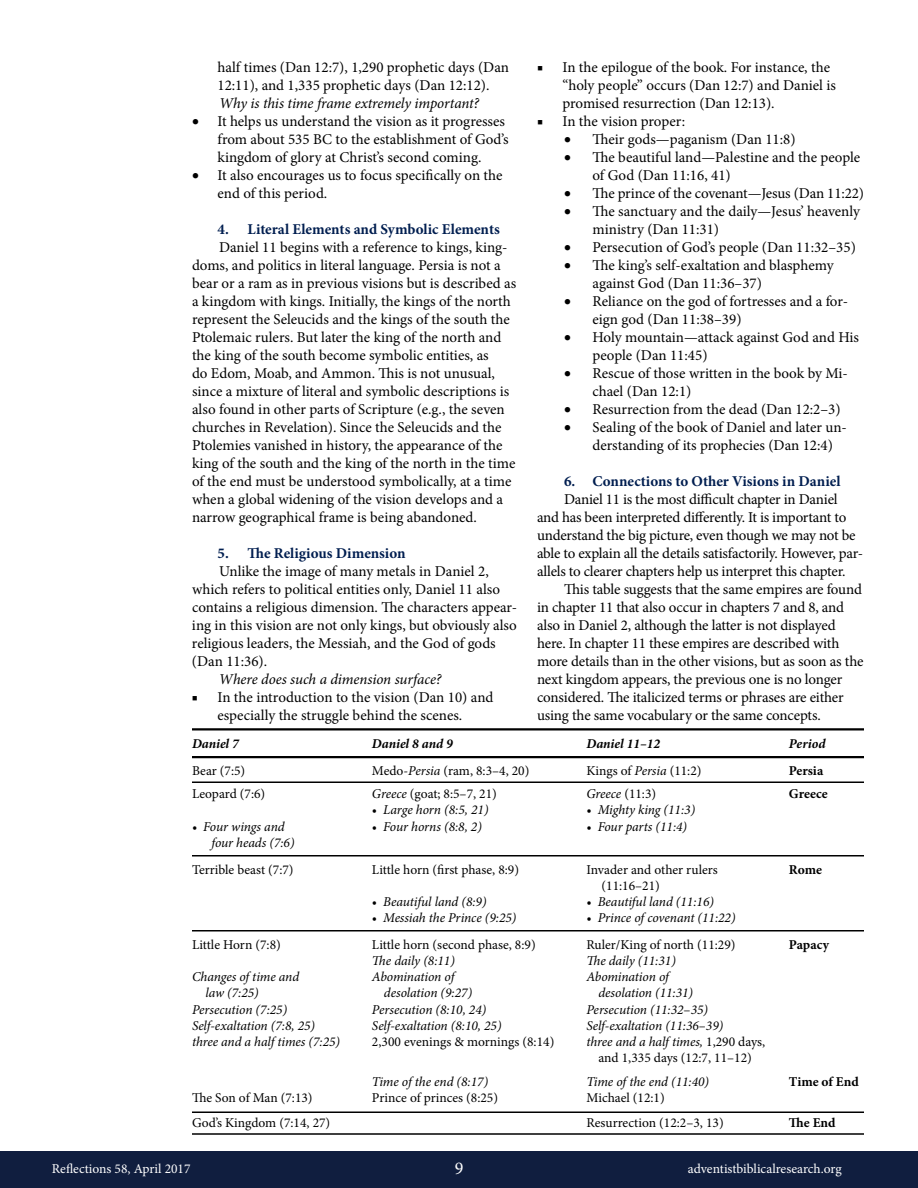
<style>
.page{position:relative;width:918px;height:1188px;background:#fff}
.page>*{position:absolute;margin:0;border:0;box-sizing:border-box;transform-origin:0 0}
.t1{font:18px "Minion Pro";color:#fff}
.t2{font:15px/18px "Minion Pro";letter-spacing:-.005em;color:#000}
.t3{font:700 15px "Minion Pro";color:#001e50}
.t4{font:italic 15px "Minion Pro";letter-spacing:-.01em;color:#000}
.t5{font:italic 13.5px "Minion Pro";letter-spacing:-.005em;color:#000}
.t6{font:13.5px/16.2px "Minion Pro";color:#000;text-align:center}
.t7{font:13.5px "Minion Pro";color:#fff}
.t8{font:700 13.5px "Minion Pro";color:#000}
.t9{font:italic 700 13.5px "Minion Pro";letter-spacing:-.005em;color:#000}
.s1{font-style:italic}
.s2{font-style:normal}
</style>
<div class="page">
<div style="left:0;top:1151px;width:918px;height:37px;background:#101e3f"></div>
<hr style="left:192px;top:728px;width:672px;height:2px;background:#000">
<hr style="left:192px;top:756px;width:672px;height:2px;background:#000">
<hr style="left:192px;top:855px;width:672px;height:1px;background:#000">
<hr style="left:192px;top:930px;width:672px;height:2px;background:#000">
<hr style="left:192px;top:1133px;width:672px;height:2px;background:#000">
<hr style="left:192px;top:1112px;width:672px;height:1px;background:#000">
<hr style="left:192px;top:782px;width:672px;height:1px;background:#000">
<p class="t2" style="left:218px;top:58px;width:293px">half times (Dan 12:7), 1,290 prophetic days (Dan<br>12:11), and 1,335 prophetic days (Dan 12:12).</p>
<p class="t4" style="left:219px;top:93px;width:262px">Why is this time frame extremely important?</p>
<p class="t2" style="left:218px;top:112px;width:293px;text-indent:-26px">• It helps us understand the vision as it progresses from about 535 BC to the establishment of God’s kingdom of glory at Christ’s second coming.</p>
<p class="t2" style="left:218px;top:166px;width:287px;text-indent:-26px">• It also encourages us to focus specifically on the end of this period.</p>
<p class="t3" style="left:218px;top:219px;width:284px">4. Literal Elements and Symbolic Elements</p>
<p class="t2" style="left:192px;top:238px;width:326px;text-indent:27px">Daniel 11 begins with a reference to kings, king&shy;doms, and politics in literal language. Persia is not a bear or a ram as in previous visions but is described as a kingdom with kings. Initially, the kings of the north represent the Seleucids and the kings of the south the Ptolemaic rulers. But later the king of the north and the king of the south become symbolic entities, as<br>do Edom, Moab, and Ammon. This is not unusual, since a mixture of literal and symbolic descriptions is also found in other parts of Scripture (e.g., the seven churches in Revelation). Since the Seleucids and the Ptolemies vanished in history, the appearance of the king of the south and the king of the north in the time of the end must be understood symbolically, at a time when a global widening of the vision develops and a narrow geographical frame is being abandoned.</p>
<p class="t3" style="left:218px;top:543px;width:190px">5. The Religious Dimension</p>
<p class="t2" style="left:192px;top:562px;width:327px;text-indent:27px">Unlike the image of many metals in Daniel 2, which refers to political entities only, Daniel 11 also contains a religious dimension. The characters appear&shy;ing in this vision are not only kings, but obviously also religious leaders, the Messiah, and the God of gods (Dan 11:36).</p>
<p class="t4" style="left:219px;top:669px;width:224px">Where does such a dimension surface?</p>
<p class="t2" style="left:192px;top:688px;width:303px;text-align:center">■ In the introduction to the vision (Dan 10) and especially the struggle behind the scenes.</p>
<p class="t2" style="left:562px;top:58px;width:275px;text-indent:-26px">■ In the epilogue of the book. For instance, the “holy people” occurs (Dan 12:7) and Daniel is promised resurrection (Dan 12:13).</p>
<p class="t2" style="left:537px;top:112px;width:150px">■ In the vision proper:</p>
<p class="t2" style="left:564px;top:130px;width:233px">• Their gods—paganism (Dan 11:8)</p>
<p class="t2" style="left:592px;top:148px;width:269px;text-indent:-28px">• The beautiful land—Palestine and the people of God (Dan 11:16, 41)</p>
<p class="t2" style="left:564px;top:184px;width:301px">• The prince of the covenant—Jesus (Dan 11:22)</p>
<p class="t2" style="left:592px;top:202px;width:269px;text-indent:-28px">• The sanctuary and the daily—Jesus’ heavenly ministry (Dan 11:31)</p>
<p class="t2" style="left:564px;top:238px;width:293px">• Persecution of God’s people (Dan 11:32–35)</p>
<p class="t2" style="left:592px;top:256px;width:243px;text-indent:-28px">• The king’s self-exaltation and blasphemy against God (Dan 11:36–37)</p>
<p class="t2" style="left:592px;top:292px;width:257px;text-indent:-28px">• Reliance on the god of fortresses and a for&shy;eign god (Dan 11:38–39)</p>
<p class="t2" style="left:592px;top:328px;width:268px;text-indent:-28px">• Holy mountain—attack against God and His people (Dan 11:45)</p>
<p class="t2" style="left:592px;top:364px;width:257px;text-indent:-28px">• Rescue of those written in the book by Mi&shy;chael (Dan 12:1)</p>
<p class="t2" style="left:564px;top:400px;width:278px">• Resurrection from the dead (Dan 12:2–3)</p>
<p class="t2" style="left:592px;top:418px;width:256px;text-indent:-28px">• Sealing of the book of Daniel and later un&shy;derstanding of its prophecies (Dan 12:4)</p>
<p class="t3" style="left:564px;top:471px;width:278px">6. Connections to Other Visions in Daniel</p>
<p class="t2" style="left:537px;top:490px;width:328px;text-indent:27px">Daniel 11 is the most difficult chapter in Daniel and has been interpreted differently. It is important to understand the big picture, even though we may not be able to explain all the details satisfactorily. However, par&shy;allels to clearer chapters help us interpret this chapter.</p>
<p class="t2" style="left:537px;top:580px;width:328px;text-indent:27px">This table suggests that the same empires are found in chapter 11 that also occur in chapters 7 and 8, and also in Daniel 2, although the latter is not displayed here. In chapter 11 these empires are described with more details than in the other visions, but as soon as the next kingdom appears, the previous one is no longer considered. The italicized terms or phrases are either using the same vocabulary or the same concepts.</p>
<p class="t9" style="left:192px;top:734px;width:48px">Daniel 7</p>
<p class="t9" style="left:372px;top:734px;width:82px">Daniel 8 and 9</p>
<p class="t9" style="left:586px;top:734px;width:75px">Daniel 11–12</p>
<p class="t9" style="left:789px;top:734px;width:38px">Period</p>
<p class="t6" style="left:192px;top:762px;width:55px">Bear (7:5)</p>
<p class="t6" style="left:372px;top:762px;width:159px">Medo-<span class="s1">Persia</span> (ram, 8:3–4, 20)</p>
<p class="t6" style="left:586px;top:762px;width:117px">Kings of <span class="s1">Persia</span> (11:2)</p>
<p class="t8" style="left:789px;top:761px;width:36px">Persia</p>
<p class="t6" style="left:192px;top:786px;width:75px">Leopard (7:6)</p>
<p class="t6" style="left:372px;top:786px;width:126px"><span class="s1">Greece</span> (goat; 8:5–7, 21)</p>
<p class="t5" style="left:586px;top:785px;width:71px">Greece <span class="s2">(11:3)</span></p>
<p class="t8" style="left:789px;top:784px;width:40px">Greece</p>
<p class="t5" style="left:372px;top:801px;width:118px">• Large horn (8:5, 21)</p>
<p class="t5" style="left:586px;top:801px;width:110px">• Mighty king (11:3)</p>
<p class="t5" style="left:192px;top:817px;width:94px">• Four wings and</p>
<p class="t5" style="left:372px;top:817px;width:111px">• Four horns (8:8, 2)</p>
<p class="t5" style="left:586px;top:817px;width:102px">• Four parts (11:4)</p>
<p class="t5" style="left:211px;top:833px;width:85px">four heads (7:6)</p>
<p class="t6" style="left:192px;top:861px;width:103px">Terrible beast (7:7)</p>
<p class="t6" style="left:372px;top:861px;width:149px">Little horn (first phase, 8:9)</p>
<p class="t6" style="left:586px;top:861px;width:133px">Invader and other rulers</p>
<p class="t8" style="left:789px;top:860px;width:35px">Rome</p>
<p class="t6" style="left:602px;top:877px;width:60px">(11:16–21)</p>
<p class="t5" style="left:372px;top:892px;width:116px">• Beautiful land (8:9)</p>
<p class="t5" style="left:586px;top:892px;width:129px">• Beautiful land (11:16)</p>
<p class="t5" style="left:372px;top:909px;width:146px">• Messiah the Prince (9:25)</p>
<p class="t5" style="left:586px;top:909px;width:151px">• Prince of covenant (11:22)</p>
<p class="t6" style="left:192px;top:936px;width:90px">Little Horn (7:8)</p>
<p class="t6" style="left:372px;top:936px;width:165px">Little horn (second phase, 8:9)</p>
<p class="t6" style="left:586px;top:936px;width:151px">Ruler/King of north (11:29)</p>
<p class="t8" style="left:789px;top:935px;width:42px">Papacy</p>
<p class="t5" style="left:372px;top:952px;width:84px">The daily (8:11)</p>
<p class="t5" style="left:586px;top:952px;width:91px">The daily (11:31)</p>
<p class="t5" style="left:192px;top:968px;width:109px">Changes of time and</p>
<p class="t5" style="left:372px;top:968px;width:84px">Abomination of</p>
<p class="t5" style="left:586px;top:968px;width:84px">Abomination of</p>
<p class="t5" style="left:206px;top:984px;width:55px">law (7:25)</p>
<p class="t5" style="left:384px;top:984px;width:90px">desolation (9:27)</p>
<p class="t5" style="left:598px;top:984px;width:96px">desolation (11:31)</p>
<p class="t5" style="left:192px;top:1000px;width:97px">Persecution (7:25)</p>
<p class="t5" style="left:372px;top:1000px;width:116px">Persecution (8:10, 24)</p>
<p class="t5" style="left:586px;top:1000px;width:123px">Persecution (11:32<span class="s2">–</span>35)</p>
<p class="t5" style="left:192px;top:1016px;width:125px">Self-exaltation (7:8, 25)</p>
<p class="t5" style="left:372px;top:1016px;width:131px">Self-exaltation (8:10, 25)</p>
<p class="t5" style="left:586px;top:1016px;width:138px">Self-exaltation (11:36<span class="s2">–</span>39)</p>
<p class="t5" style="left:192px;top:1033px;width:150px">three and a half times (7:25)</p>
<p class="t6" style="left:372px;top:1034px;width:184px">2,300 evenings &amp; mornings (8:14)</p>
<p class="t6" style="left:586px;top:1034px;width:180px"><span class="s1">three and a half times,</span> 1,290 days, and 1,335 days (12:7, 11–12)</p>
<p class="t5" style="left:372px;top:1072px;width:118px">Time of the end (8:17)</p>
<p class="t5" style="left:586px;top:1072px;width:124px">Time of the end (11:40)</p>
<p class="t8" style="left:789px;top:1072px;width:71px">Time of End</p>
<p class="t6" style="left:192px;top:1090px;width:122px">The Son of Man (7:13)</p>
<p class="t6" style="left:372px;top:1090px;width:128px">Prince of princes (8:25)</p>
<p class="t6" style="left:586px;top:1090px;width:80px">Michael (12:1)</p>
<p class="t6" style="left:192px;top:1115px;width:140px">God’s Kingdom (7:14, 27)</p>
<p class="t6" style="left:586px;top:1115px;width:139px">Resurrection (12:2–3, 13)</p>
<p class="t8" style="left:789px;top:1114px;width:48px">The End</p>
<p class="t7" style="left:52px;top:1159px;width:140px">Reflections 58, April 2017</p>
<p class="t1" style="left:455px;top:1157px;width:10px">9</p>
<p class="t7" style="left:688px;top:1159px;width:155px">adventistbiblicalresearch.org</p>
</div>
